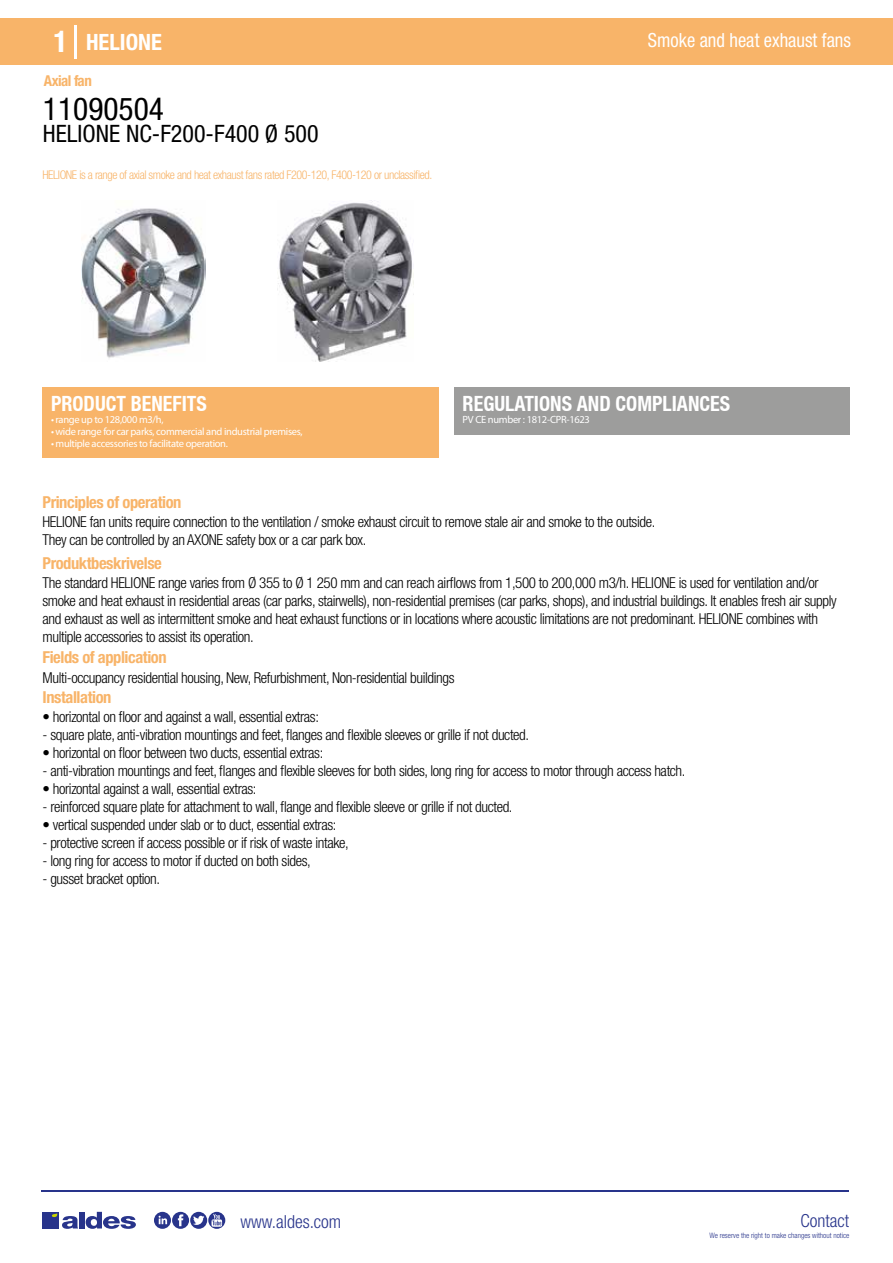
<style>
.page{position:relative;width:893px;height:1263px;background:#fff}
.page>*{position:absolute;margin:0;border:0;box-sizing:border-box;transform-origin:0 0}
.t1{font:condensed 31.5px "Helvetica Neue LT Std";color:#000}
.t2{font:condensed 24px "Helvetica Neue LT Std";color:#000}
.t3{font:700 condensed 22.5px "Helvetica Neue LT Std";color:#fff}
.t4{font:700 condensed 21px "Helvetica Neue";color:#fff;scale:.95 1}
.t5{font:condensed 19.5px "Helvetica Neue LT Std";color:#fff;scale:.95 1}
.t6{font:300 condensed 18px "Helvetica Neue";color:#28348b}
.t7{font:700 condensed 16.5px "Helvetica Neue LT Std";letter-spacing:-.025em;color:#f8b469}
.t8{font:300 condensed 15px/18px "Helvetica Neue LT Std";letter-spacing:-.025em;color:#000}
.t9{font:700 condensed 15px "Helvetica Neue LT Std";letter-spacing:-.035em;color:#f8b469}
.t10{font:300 condensed 12px "Helvetica Neue LT Std";letter-spacing:-.035em;color:#f8b469}
.t11{font:10.5px "Myriad Pro";letter-spacing:-.03em;color:#fff}
.t12{font:300 condensed 7.5px "Helvetica Neue";color:#28348b}
.s1{font-size:30px}
</style>
<div class="page">
<div style="left:0;top:18px;width:893px;height:46px;background:#f8b469"></div>
<div style="left:454px;top:387px;width:396px;height:48px;background:#9d9d9c"></div>
<div style="left:43px;top:387px;width:396px;height:70px;background:#f8b469"></div>
<hr style="left:74px;top:25px;width:2px;height:33px;background:#fff">
<svg style="left:81px;top:208px;width:125px;height:150px"></svg>
<img style="left:277px;top:200px;width:137px;height:162px">
<hr style="left:41px;top:1190px;width:808px;height:1px;background:#28348b">
<svg style="left:154px;top:1212px;width:71px;height:17px"></svg>
<div style="left:42px;top:1212px;width:17px;height:16px;background:#28348b"></div>
<div style="left:79px;top:1212px;width:5px;height:16px;background:#28348b"></div>
<svg style="left:86px;top:1212px;width:50px;height:17px"></svg>
<svg style="left:52px;top:1213px;width:26px;height:16px"></svg>
<h3 class="t3" style="left:54px;top:28px;width:110px"><span class="s1">1</span> HELIONE</h3>
<h3 class="t5" style="left:648px;top:29px;width:215px">Smoke and heat exhaust fans</h3>
<p class="t9" style="left:44px;top:71px;width:49px">Axial fan</p>
<h1 class="t1" style="left:43px;top:91px;width:122px">11090504</h1>
<h2 class="t2" style="left:43px;top:120px;width:277px">HELIONE NC-F200-F400 Ø 500</h2>
<p class="t10" style="left:43px;top:167px;width:391px">HELIONE is a range of axial smoke and heat exhaust fans rated F200-120, F400-120 or unclassified.</p>
<h3 class="t4" style="left:51px;top:391px;width:166px">PRODUCT BENEFITS</h3>
<p class="t11" style="left:51px;top:413px;width:114px">• range up to 128,000 m3/h,</p>
<p class="t11" style="left:51px;top:425px;width:253px">• wide range for car parks, commercial and industrial premises,</p>
<p class="t11" style="left:51px;top:437px;width:178px">• multiple accessories to facilitate operation.</p>
<p class="t7" style="left:43px;top:492px;width:140px">Principles of operation</p>
<h3 class="t4" style="left:463px;top:391px;width:283px">REGULATIONS AND COMPLIANCES</h3>
<p class="t11" style="left:463px;top:413px;width:129px">PV CE number : 1812-CPR-1623</p>
<p class="t8" style="left:43px;top:513px;width:614px">HELIONE fan units require connection to the ventilation / smoke exhaust circuit to remove stale air and smoke to the outside.<br>They can be controlled by an AXONE safety box or a car park box.</p>
<p class="t8" style="left:43px;top:573px;width:796px">The standard HELIONE range varies from Ø 355 to Ø 1 250 mm and can reach airflows from 1,500 to 200,000 m3/h. HELIONE is used for ventilation and/or smoke and heat exhaust in residential areas (car parks, stairwells), non-residential premises (car parks, shops), and industrial buildings. It enables fresh air supply and exhaust as well as intermittent smoke and heat exhaust functions or in locations where acoustic limitations are not predominant. HELIONE combines with multiple accessories to assist its operation.</p>
<p class="t8" style="left:43px;top:668px;width:413px">Multi-occupancy residential housing, New, Refurbishment, Non-residential buildings</p>
<p class="t8" style="left:43px;top:708px;width:278px">• horizontal on floor and against a wall, essential extras:</p>
<p class="t8" style="left:43px;top:726px;width:488px">- square plate, anti-vibration mountings and feet, flanges and flexible sleeves or grille if not ducted.</p>
<p class="t8" style="left:43px;top:744px;width:282px">• horizontal on floor between two ducts, essential extras:</p>
<p class="t8" style="left:43px;top:762px;width:644px">- anti-vibration mountings and feet, flanges and flexible sleeves for both sides, long ring for access to motor through access hatch.</p>
<p class="t8" style="left:43px;top:780px;width:216px">• horizontal against a wall, essential extras:</p>
<p class="t8" style="left:43px;top:798px;width:472px">- reinforced square plate for attachment to wall, flange and flexible sleeve or grille if not ducted.</p>
<p class="t8" style="left:43px;top:816px;width:295px">• vertical suspended under slab or to duct, essential extras:</p>
<p class="t8" style="left:43px;top:834px;width:308px">- protective screen if access possible or if risk of waste intake,</p>
<p class="t8" style="left:43px;top:852px;width:270px">- long ring for access to motor if ducted on both sides,</p>
<p class="t8" style="left:43px;top:870px;width:119px">- gusset bracket option.</p>
<p class="t7" style="left:43px;top:553px;width:121px">Produktbeskrivelse</p>
<p class="t7" style="left:43px;top:647px;width:126px">Fields of application</p>
<p class="t7" style="left:43px;top:687px;width:70px">Installation</p>
<p class="t6" style="left:240px;top:1211px;width:102px">www.aldes.com</p>
<p class="t6" style="left:800px;top:1211px;width:50px">Contact</p>
<p class="t12" style="left:709px;top:1230px;width:141px">We reserve the right to make changes without notice</p>
</div>
